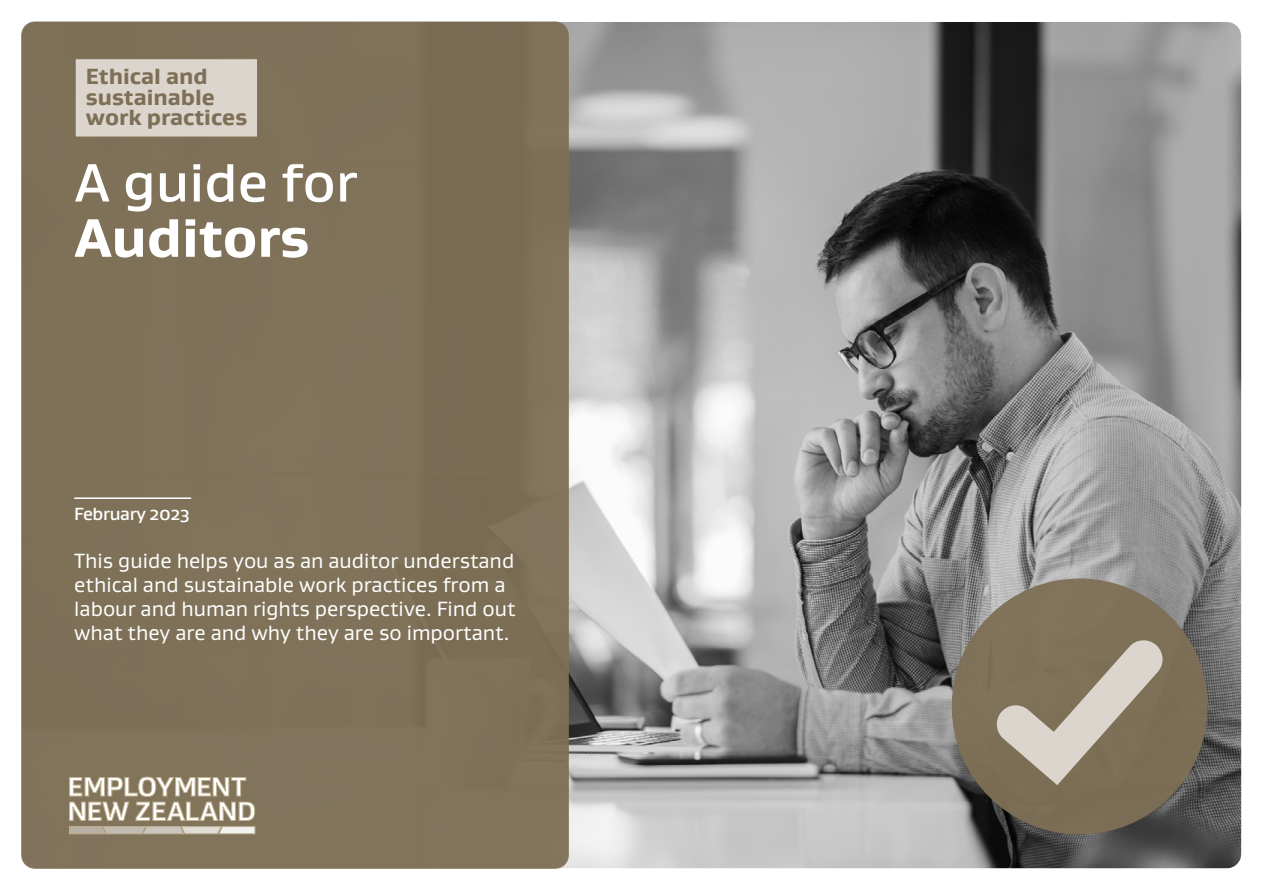
<style>
.page{position:relative;width:1263px;height:893px;background:#fff}
.page>*{position:absolute;margin:0;border:0;box-sizing:border-box;transform-origin:0 0}
.t1{font:500 55.35px "Gustan";color:#fff}
.t2{font:800 55.35px "Gustan";color:#fff}
.t3{font:800 22.5px/20.5px "Gustan";color:#7e7056}
.t4{font:21px/24px "Gustan";color:#fff}
.t5{font:500 18px "Gustan";letter-spacing:-.02em;color:#fff}
</style>
<div class="page">
<img style="left:22px;top:22px;width:1219px;height:846px">
<div style="left:22px;top:22px;width:546px;height:846px;background:#7e7056;border-radius:13px"></div>
<svg style="left:69px;top:777px;width:186px;height:57px"></svg>
<hr style="left:74px;top:497px;width:117px;height:2px;background:#fff">
<div style="left:75px;top:58px;width:183px;height:79px;background:#dbd5cd;border:1px solid #7e7056"></div>
<div style="left:952px;top:578px;width:256px;height:256px;background:#7e7056;border:1px solid #7e7056;border-radius:50%"></div>
<svg style="left:996px;top:640px;width:167px;height:145px"></svg>
<p class="t3" style="left:86px;top:66px;width:163px">Ethical and sustainable work practices</p>
<h1 class="t1" style="left:75px;top:146px;width:284px">A guide for</h1>
<h1 class="t2" style="left:75px;top:201px;width:236px">Auditors</h1>
<p class="t5" style="left:74px;top:502px;width:117px">February 2023</p>
<p class="t4" style="left:74px;top:548px;width:443px">This guide helps you as an auditor understand ethical and sustainable work practices from a labour and human rights perspective. Find out what they are and why they are so important.</p>
</div>
